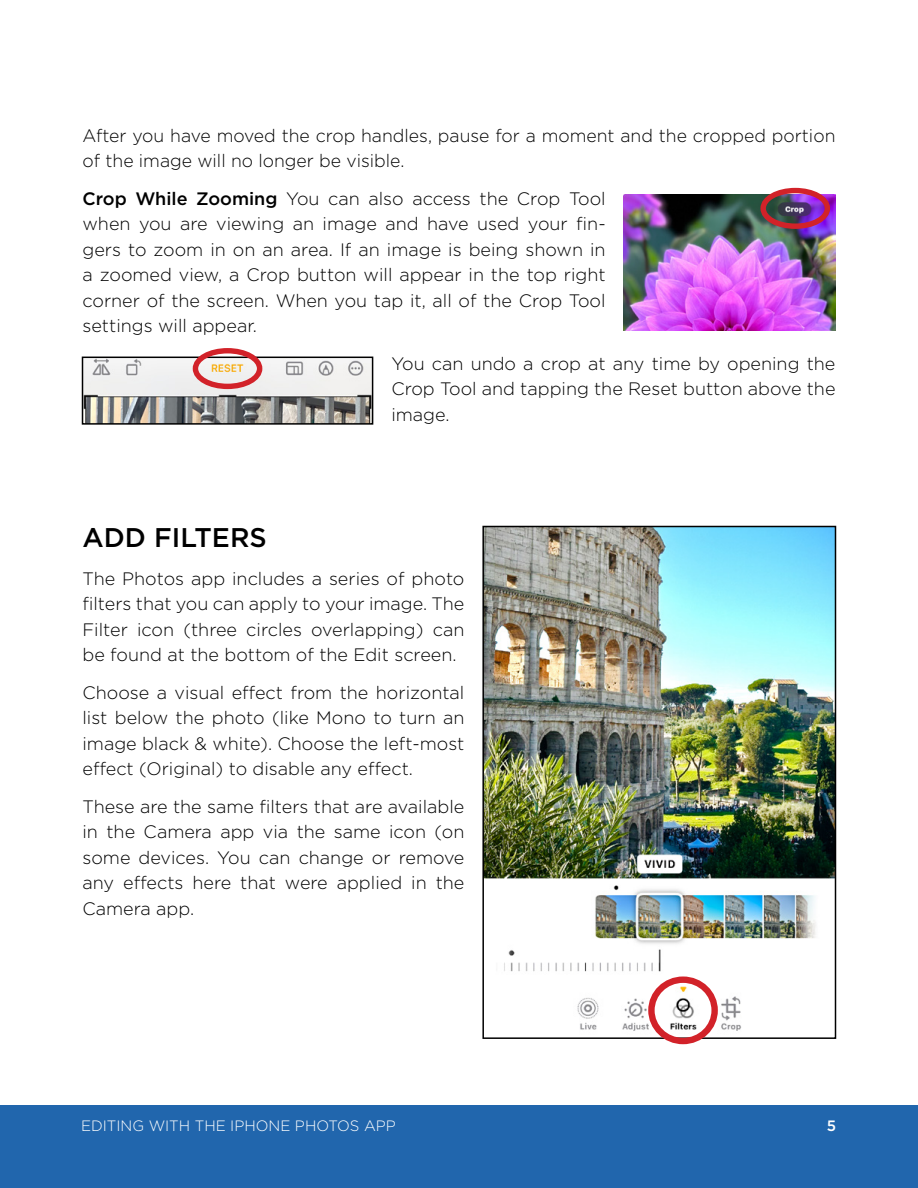
<style>
.page{position:relative;width:918px;height:1188px;background:#fff}
.page>*{position:absolute;margin:0;border:0;box-sizing:border-box;transform-origin:0 0}
.t1{font:500 27px "Gotham";color:#000}
.t2{font:300 18px/25.5px "Gotham";color:#000;text-align:justify}
.t3{font:300 15px "Gotham";color:#fff}
.t4{font:500 15px "Gotham";color:#fff}
.s1{font-weight:500}
</style>
<div class="page">
<div style="left:0;top:1105px;width:918px;height:83px;background:#2166ad"></div>
<img style="left:485px;top:529px;width:348px;height:507px">
<div style="left:482px;top:526px;width:354px;height:513px;border:2px solid #000"></div>
<div style="left:648px;top:976px;width:70px;height:68px;border:6px solid #d22229;border-radius:50%"></div>
<img style="left:624px;top:195px;width:212px;height:136px">
<svg style="left:85px;top:360px;width:285px;height:62px"></svg>
<div style="left:82px;top:357px;width:291px;height:68px;border:2px solid #000"></div>
<div style="left:760px;top:188px;width:70px;height:41px;border:5px solid #d22229;border-radius:50%"></div>
<div style="left:193px;top:348px;width:69px;height:41px;border:5px solid #d22229;border-radius:50%"></div>
<p class="t2" style="left:82px;top:122px;width:754px">After you have moved the crop handles, pause for a moment and the cropped portion of the image will no longer be visible.</p>
<p class="t2" style="left:82px;top:185px;width:525px"><span class="s1">Crop While Zooming</span> You can also access the Crop Tool when you are viewing an image and have used your fin&shy;gers to zoom in on an area. If an image is being shown in a zoomed view, a Crop button will appear in the top right corner of the screen. When you tap it, all of the Crop Tool settings will appear.</p>
<p class="t2" style="left:391px;top:350px;width:446px">You can undo a crop at any time by opening the Crop Tool and tapping the Reset button above the image.</p>
<h1 class="t1" style="left:82px;top:520px;width:186px">ADD FILTERS</h1>
<p class="t2" style="left:82px;top:565px;width:383px">The Photos app includes a series of photo filters that you can apply to your image. The Filter icon (three circles overlapping) can be found at the bottom of the Edit screen.</p>
<p class="t2" style="left:82px;top:679px;width:383px">Choose a visual effect from the horizontal list below the photo (like Mono to turn an image black &amp; white). Choose the left-most effect (Original) to disable any effect.</p>
<p class="t2" style="left:82px;top:793px;width:383px">These are the same filters that are available in the Camera app via the same icon (on some devices. You can change or remove any effects here that were applied in the Camera app.</p>
<p class="t3" style="left:81px;top:1117px;width:316px">EDITING WITH THE IPHONE PHOTOS APP</p>
<p class="t4" style="left:827px;top:1116px;width:11px">5</p>
</div>
